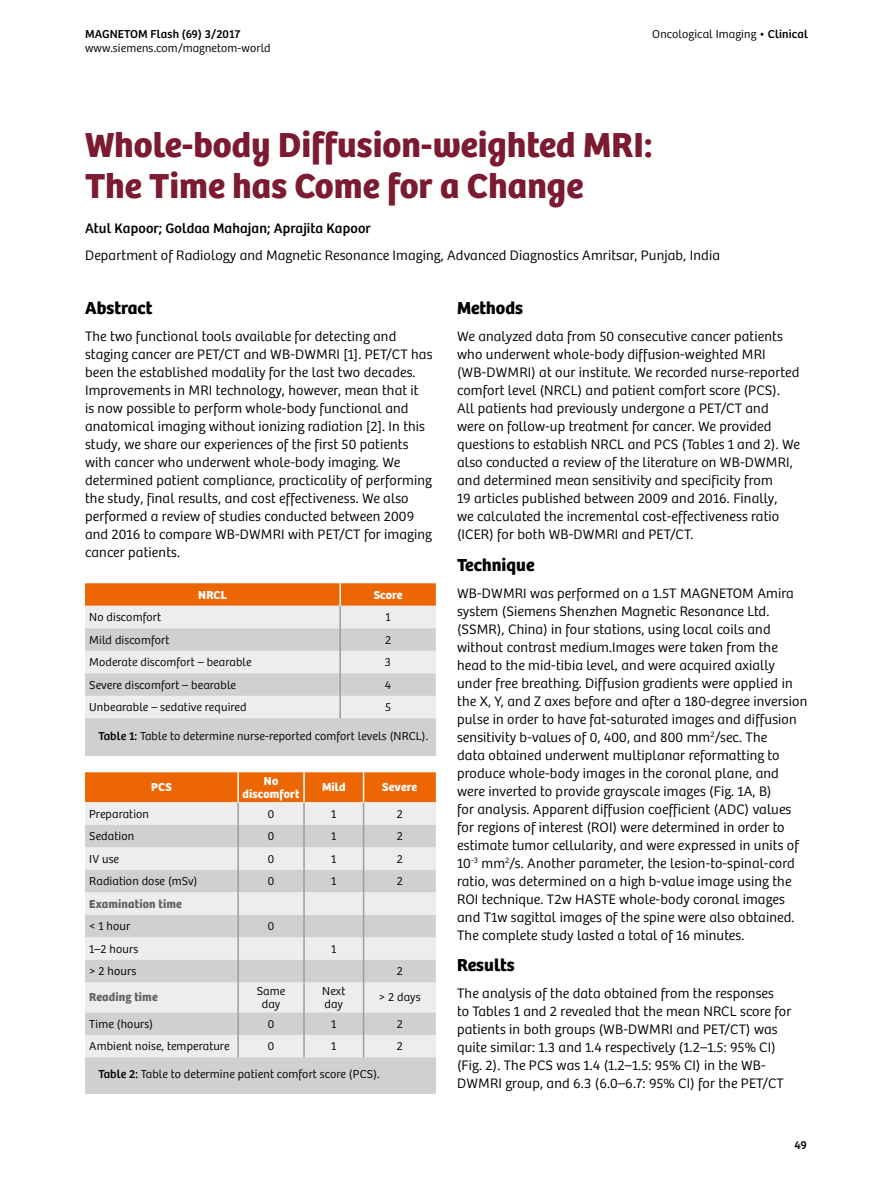
<style>
.page{position:relative;width:893px;height:1191px;background:#fff}
.page>*{position:absolute;margin:0;border:0;box-sizing:border-box;transform-origin:0 0}
.t1{font:36px/40.5px "Bree SH Headline Regular";letter-spacing:.005em;color:#7b1a31}
.t2{font:18px "Bree SH Text Bold";letter-spacing:.005em;color:#000}
.t3{font:14.25px/18px "Bree SH Text Light";letter-spacing:.01em;color:#000}
.t4{font:14.25px "Bree SH Text Regular";letter-spacing:.01em;color:#000}
.t5{font:12px/13.5px "Bree SH Text Light";letter-spacing:.01em;color:#000;text-align:center}
.t6{font:12px/13.5px "Bree SH Text Bold";letter-spacing:.01em;color:#fff;text-align:center}
.t7{font:12px "Bree SH Text Bold";letter-spacing:.01em;color:#636362}
.t8{font:12px "Bree SH Text Regular";letter-spacing:.01em;color:#000}
.s1{font-family:"Bree SH Text Regular"}
</style>
<div class="page">
<div style="left:85px;top:718px;width:351px;height:38px;background:#d0d0d0"></div>
<svg style="left:85px;top:583px;width:351px;height:135px;background:#e3cdbc"></svg>
<hr style="left:339px;top:606px;width:2px;height:22px;background:#9d9d9c">
<hr style="left:339px;top:628px;width:2px;height:23px;background:#9d9d9c">
<hr style="left:339px;top:651px;width:2px;height:22px;background:#9d9d9c">
<hr style="left:339px;top:673px;width:2px;height:23px;background:#9d9d9c">
<hr style="left:339px;top:696px;width:2px;height:22px;background:#9d9d9c">
<hr style="left:339px;top:583px;width:2px;height:23px;background:#fff">
<div style="left:85px;top:1057px;width:351px;height:36px;background:#d0d0d0"></div>
<div style="left:85px;top:1035px;width:351px;height:22px;background:#ededed"></div>
<svg style="left:85px;top:982px;width:351px;height:53px;background:#e0e0e0"></svg>
<hr style="left:237px;top:982px;width:2px;height:30px;background:#9d9d9c">
<hr style="left:237px;top:1012px;width:2px;height:23px;background:#9d9d9c">
<hr style="left:237px;top:1035px;width:2px;height:22px;background:#9d9d9c">
<hr style="left:303px;top:982px;width:2px;height:30px;background:#9d9d9c">
<hr style="left:303px;top:1012px;width:2px;height:23px;background:#9d9d9c">
<hr style="left:303px;top:1035px;width:2px;height:22px;background:#9d9d9c">
<svg style="left:85px;top:772px;width:351px;height:210px;background:#deccbe"></svg>
<hr style="left:363px;top:982px;width:1px;height:30px;background:#9d9d9c">
<svg style="left:363px;top:1012px;width:1px;height:45px"></svg>
<hr style="left:303px;top:772px;width:2px;height:30px;background:#fff">
<hr style="left:363px;top:772px;width:1px;height:30px;background:#fff">
<p class="t8" style="left:85px;top:27px;width:157px">MAGNETOM Flash (69) 3/2017</p>
<p class="t5" style="left:85px;top:41px;width:187px">www.siemens.com/magnetom-world</p>
<p class="t5" style="left:652px;top:28px;width:157px">Oncological Imaging <span class="s1">• Clinical</span></p>
<h1 class="t1" style="left:85px;top:125px;width:569px">Whole-body Diffusion-weighted MRI:<br>The Time has Come for a Change</h1>
<p class="t4" style="left:85px;top:219px;width:287px">Atul Kapoor; Goldaa Mahajan; Aprajita Kapoor</p>
<p class="t3" style="left:85px;top:246px;width:636px">Department of Radiology and Magnetic Resonance Imaging, Advanced Diagnostics Amritsar, Punjab, India</p>
<p class="t2" style="left:85px;top:297px;width:69px">Abstract</p>
<p class="t3" style="left:85px;top:327px;width:349px">The two functional tools available for detecting and staging cancer are PET/CT and WB-DWMRI [1]. PET/CT has been the established modality for the last two decades.<br>Improvements in MRI technology, however, mean that it<br>is now possible to perform whole-body functional and anatomical imaging without ionizing radiation [2]. In this study, we share our experiences of the first 50 patients with cancer who underwent whole-body imaging. We determined patient compliance, practicality of performing the study, final results, and cost effectiveness. We also performed a review of studies conducted between 2009 and 2016 to compare WB-DWMRI with PET/CT for imaging cancer patients.</p>
<p class="t2" style="left:457px;top:297px;width:67px">Methods</p>
<p class="t3" style="left:457px;top:327px;width:344px">We analyzed data from 50 consecutive cancer patients who underwent whole-body diffusion-weighted MRI (WB-DWMRI) at our institute. We recorded nurse-reported comfort level (NRCL) and patient comfort score (PCS).<br>All patients had previously undergone a PET/CT and were on follow-up treatment for cancer. We provided questions to establish NRCL and PCS (Tables 1 and 2). We also conducted a review of the literature on WB-DWMRI, and determined mean sensitivity and specificity from<br>19 articles published between 2009 and 2016. Finally,<br>we calculated the incremental cost-effectiveness ratio (ICER) for both WB-DWMRI and PET/CT.</p>
<p class="t2" style="left:457px;top:553px;width:79px">Technique</p>
<p class="t3" style="left:457px;top:584px;width:352px">WB-DWMRI was performed on a 1.5T MAGNETOM Amira system (Siemens Shenzhen Magnetic Resonance Ltd. (SSMR), China) in four stations, using local coils and without contrast medium.Images were taken from the head to the mid-tibia level, and were acquired axially under free breathing. Diffusion gradients were applied in the X, Y, and Z axes before and after a 180-degree inversion pulse in order to have fat-saturated images and diffusion sensitivity b-values of 0, 400, and 800 mm<sup>2</sup>/sec. The<br>data obtained underwent multiplanar reformatting to produce whole-body images in the coronal plane, and were inverted to provide grayscale images (Fig. 1A, B)<br>for analysis. Apparent diffusion coefficient (ADC) values for regions of interest (ROI) were determined in order to estimate tumor cellularity, and were expressed in units of 10<sup>-3</sup> mm<sup>2</sup>/s. Another parameter, the lesion-to-spinal-cord ratio, was determined on a high b-value image using the ROI technique. T2w HASTE whole-body coronal images and T1w sagittal images of the spine were also obtained.<br>The complete study lasted a total of 16 minutes.</p>
<p class="t2" style="left:457px;top:954px;width:59px">Results</p>
<p class="t3" style="left:457px;top:984px;width:336px">The analysis of the data obtained from the responses<br>to Tables 1 and 2 revealed that the mean NRCL score for patients in both groups (WB-DWMRI and PET/CT) was quite similar: 1.3 and 1.4 respectively (1.2–1.5: 95% CI) (Fig. 2). The PCS was 1.4 (1.2–1.5: 95% CI) in the WB-DWMRI group, and 6.3 (6.0–6.7: 95% CI) for the PET/CT</p>
<p class="t6" style="left:198px;top:588px;width:30px">NRCL</p>
<p class="t6" style="left:374px;top:588px;width:30px">Score</p>
<p class="t5" style="left:89px;top:610px;width:73px">No discomfort</p>
<p class="t5" style="left:385px;top:610px;width:7px">1</p>
<p class="t5" style="left:89px;top:633px;width:82px">Mild discomfort</p>
<p class="t5" style="left:385px;top:633px;width:8px">2</p>
<p class="t5" style="left:89px;top:655px;width:164px">Moderate discomfort – bearable</p>
<p class="t5" style="left:385px;top:655px;width:8px">3</p>
<p class="t5" style="left:89px;top:678px;width:148px">Severe discomfort – bearable</p>
<p class="t5" style="left:385px;top:678px;width:8px">4</p>
<p class="t5" style="left:89px;top:700px;width:159px">Unbearable – sedative required</p>
<p class="t5" style="left:385px;top:700px;width:7px">5</p>
<p class="t5" style="left:99px;top:730px;width:331px"><span class="s1">Table 1:</span> Table to determine nurse-reported comfort levels (NRCL).</p>
<p class="t6" style="left:151px;top:780px;width:22px">PCS</p>
<p class="t6" style="left:243px;top:774px;width:58px">No discomfort</p>
<p class="t6" style="left:322px;top:780px;width:25px">Mild</p>
<p class="t6" style="left:382px;top:780px;width:36px">Severe</p>
<p class="t5" style="left:89px;top:807px;width:61px">Preparation</p>
<p class="t5" style="left:268px;top:807px;width:8px">0</p>
<p class="t5" style="left:331px;top:807px;width:7px">1</p>
<p class="t5" style="left:397px;top:807px;width:8px">2</p>
<p class="t5" style="left:89px;top:829px;width:46px">Sedation</p>
<p class="t5" style="left:268px;top:829px;width:8px">0</p>
<p class="t5" style="left:331px;top:829px;width:7px">1</p>
<p class="t5" style="left:397px;top:829px;width:8px">2</p>
<p class="t5" style="left:89px;top:852px;width:31px">IV use</p>
<p class="t5" style="left:268px;top:852px;width:8px">0</p>
<p class="t5" style="left:331px;top:852px;width:7px">1</p>
<p class="t5" style="left:397px;top:852px;width:8px">2</p>
<p class="t5" style="left:89px;top:874px;width:110px">Radiation dose (mSv)</p>
<p class="t5" style="left:268px;top:874px;width:8px">0</p>
<p class="t5" style="left:331px;top:874px;width:7px">1</p>
<p class="t5" style="left:397px;top:874px;width:8px">2</p>
<p class="t7" style="left:89px;top:896px;width:94px">Examination time</p>
<p class="t5" style="left:89px;top:919px;width:43px">&lt; 1 hour</p>
<p class="t5" style="left:268px;top:919px;width:8px">0</p>
<p class="t5" style="left:89px;top:942px;width:51px">1–2 hours</p>
<p class="t5" style="left:331px;top:942px;width:7px">1</p>
<p class="t5" style="left:89px;top:964px;width:49px">&gt; 2 hours</p>
<p class="t5" style="left:397px;top:964px;width:8px">2</p>
<p class="t7" style="left:89px;top:990px;width:70px">Reading time</p>
<p class="t5" style="left:257px;top:984px;width:30px">Same day</p>
<p class="t5" style="left:322px;top:984px;width:25px;text-align:left">Next day</p>
<p class="t5" style="left:379px;top:990px;width:43px">&gt; 2 days</p>
<p class="t5" style="left:89px;top:1017px;width:65px">Time (hours)</p>
<p class="t5" style="left:268px;top:1017px;width:8px">0</p>
<p class="t5" style="left:331px;top:1017px;width:7px">1</p>
<p class="t5" style="left:397px;top:1017px;width:8px">2</p>
<p class="t5" style="left:89px;top:1039px;width:142px">Ambient noise, temperature</p>
<p class="t5" style="left:268px;top:1039px;width:8px">0</p>
<p class="t5" style="left:331px;top:1039px;width:7px">1</p>
<p class="t5" style="left:397px;top:1039px;width:8px">2</p>
<p class="t5" style="left:99px;top:1067px;width:283px"><span class="s1">Table 2:</span> Table to determine patient comfort score (PCS).</p>
<p class="t8" style="left:794px;top:1138px;width:14px">49</p>
</div>
